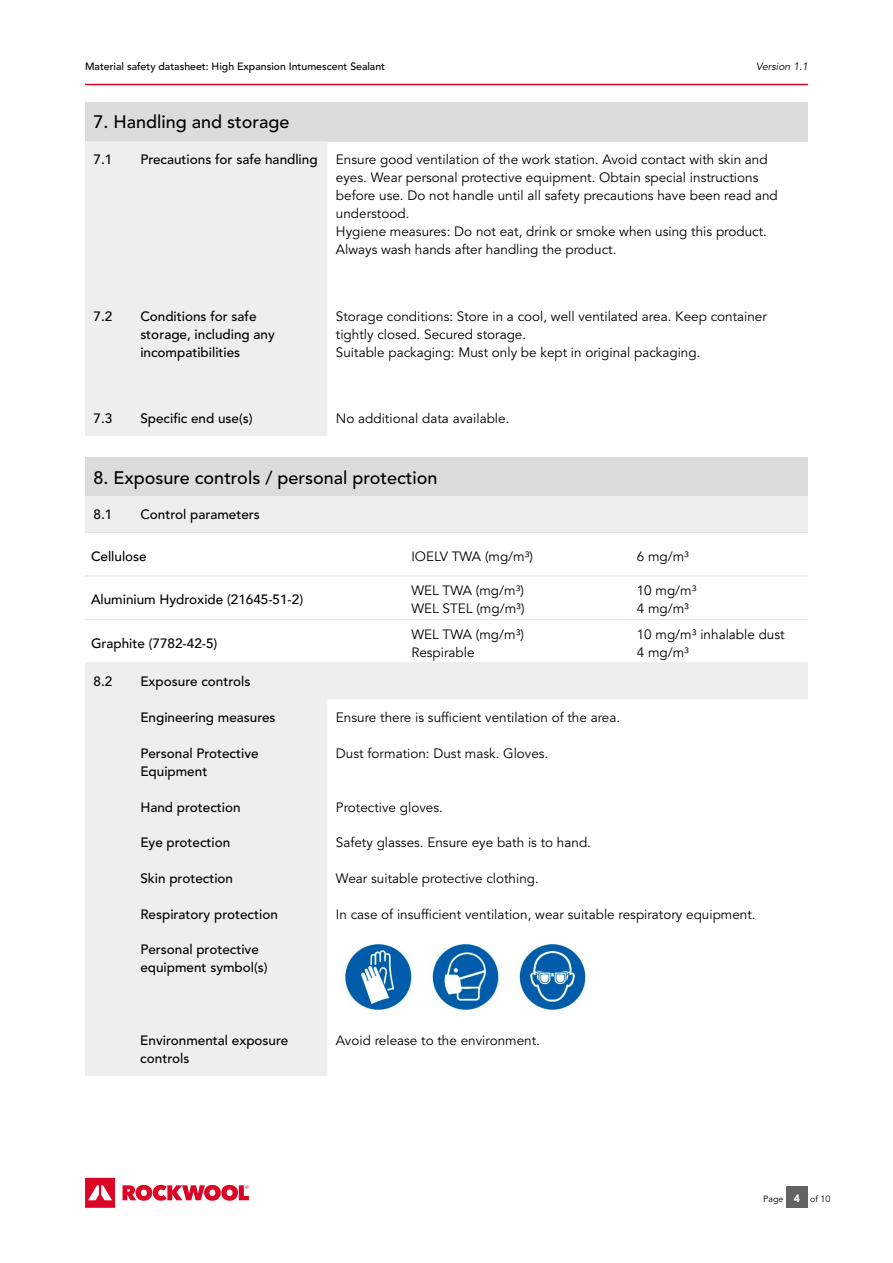
<style>
.page{position:relative;width:893px;height:1263px;background:#fff}
.page>*{position:absolute;margin:0;border:0;box-sizing:border-box;transform-origin:0 0}
.t1{font:500 18px "Avenir LT Std";color:#000}
.t2{font:13.5px/18px "Avenir LT Std";color:#000}
.t3{font:500 13.5px/18px "Avenir LT Std";color:#000}
.t4{font:13.5px/18px "Avenir";color:#000}
.t5{font:500 13.5px "Avenir";color:#000}
.t6{font:500 10.5px "Avenir LT Std";color:#000}
.t7{font:italic 10.5px "Avenir LT Std";color:#000}
.t8{font:9px "Avenir LT Std";color:#000}
.s1{font-family:"Avenir";font-weight:900;font-size:10.5px;color:#fff}
</style>
<div class="page">
<svg style="left:85px;top:1178px;width:30px;height:30px"></svg>
<svg style="left:122px;top:1185px;width:127px;height:16px"></svg>
<div style="left:786px;top:1186px;width:21px;height:22px;background:#646363"></div>
<hr style="left:85px;top:84px;width:723px;height:1px;background:#db0626">
<div style="left:85px;top:102px;width:723px;height:39px;background:#dddcdc"></div>
<div style="left:85px;top:141px;width:242px;height:295px;background:#eee"></div>
<svg style="left:85px;top:663px;width:723px;height:413px"></svg>
<img style="left:336px;top:944px;width:261px;height:65px">
<div style="left:85px;top:457px;width:723px;height:39px;background:#dddcdc"></div>
<div style="left:85px;top:496px;width:47px;height:36px;background:#eee"></div>
<div style="left:132px;top:496px;width:676px;height:36px;background:#eee"></div>
<hr style="left:85px;top:532px;width:320px;height:1px;background:#e3e3e3">
<hr style="left:405px;top:532px;width:226px;height:1px;background:#e3e3e3">
<hr style="left:631px;top:532px;width:177px;height:1px;background:#e3e3e3">
<hr style="left:85px;top:575px;width:320px;height:1px;background:#e3e3e3">
<hr style="left:405px;top:575px;width:226px;height:1px;background:#e3e3e3">
<hr style="left:631px;top:575px;width:177px;height:1px;background:#e3e3e3">
<hr style="left:85px;top:619px;width:320px;height:1px;background:#e3e3e3">
<hr style="left:405px;top:619px;width:226px;height:1px;background:#e3e3e3">
<hr style="left:631px;top:619px;width:177px;height:1px;background:#e3e3e3">
<hr style="left:85px;top:662px;width:320px;height:1px;background:#e3e3e3">
<hr style="left:405px;top:662px;width:226px;height:1px;background:#e3e3e3">
<hr style="left:631px;top:662px;width:177px;height:1px;background:#e3e3e3">
<p class="t6" style="left:85px;top:60px;width:302px">Material safety datasheet: High Expansion Intumescent Sealant</p>
<p class="t7" style="left:756px;top:60px;width:53px">Version 1.1</p>
<h1 class="t1" style="left:94px;top:112px;width:198px">7. Handling and storage</h1>
<p class="t3" style="left:94px;top:151px;width:20px">7.1</p>
<p class="t3" style="left:140px;top:151px;width:179px">Precautions for safe handling</p>
<p class="t2" style="left:336px;top:151px;width:443px">Ensure good ventilation of the work station. Avoid contact with skin and eyes. Wear personal protective equipment. Obtain special instructions before use. Do not handle until all safety precautions have been read and understood.<br>Hygiene measures: Do not eat, drink or smoke when using this product.<br>Always wash hands after handling the product.</p>
<p class="t3" style="left:94px;top:307px;width:20px">7.2</p>
<p class="t3" style="left:140px;top:307px;width:136px">Conditions for safe storage, including any incompatibilities</p>
<p class="t2" style="left:336px;top:307px;width:432px">Storage conditions: Store in a cool, well ventilated area. Keep container tightly closed. Secured storage.<br>Suitable packaging: Must only be kept in original packaging.</p>
<p class="t3" style="left:94px;top:410px;width:20px">7.3</p>
<p class="t3" style="left:140px;top:410px;width:114px">Specific end use(s)</p>
<p class="t2" style="left:336px;top:410px;width:175px">No additional data available.</p>
<h1 class="t1" style="left:94px;top:467px;width:345px">8. Exposure controls / personal protection</h1>
<p class="t3" style="left:94px;top:506px;width:20px">8.1</p>
<p class="t3" style="left:140px;top:506px;width:121px">Control parameters</p>
<p class="t5" style="left:91px;top:545px;width:57px">Cellulose</p>
<p class="t4" style="left:411px;top:547px;width:123px">IOELV TWA (mg/m³)</p>
<p class="t4" style="left:637px;top:547px;width:54px">6 mg/m³</p>
<p class="t5" style="left:91px;top:588px;width:214px">Aluminium Hydroxide (21645-51-2)</p>
<p class="t4" style="left:411px;top:582px;width:115px">WEL TWA (mg/m³)<br>WEL STEL (mg/m³)</p>
<p class="t4" style="left:637px;top:582px;width:61px">10 mg/m³<br>4 mg/m³</p>
<p class="t5" style="left:91px;top:631px;width:128px">Graphite (7782-42-5)</p>
<p class="t4" style="left:411px;top:625px;width:114px">WEL TWA (mg/m³)<br>Respirable</p>
<p class="t4" style="left:637px;top:625px;width:149px">10 mg/m³ inhalable dust<br>4 mg/m³</p>
<p class="t3" style="left:94px;top:673px;width:20px">8.2</p>
<p class="t3" style="left:140px;top:673px;width:112px">Exposure controls</p>
<p class="t3" style="left:140px;top:709px;width:137px">Engineering measures</p>
<p class="t2" style="left:336px;top:709px;width:286px">Ensure there is sufficient ventilation of the area.</p>
<p class="t3" style="left:140px;top:744px;width:120px">Personal Protective<br>Equipment</p>
<p class="t2" style="left:336px;top:744px;width:214px">Dust formation: Dust mask. Gloves.</p>
<p class="t3" style="left:140px;top:798px;width:102px">Hand protection</p>
<p class="t2" style="left:336px;top:798px;width:108px">Protective gloves.</p>
<p class="t3" style="left:140px;top:834px;width:92px">Eye protection</p>
<p class="t2" style="left:336px;top:834px;width:257px">Safety glasses. Ensure eye bath is to hand.</p>
<p class="t3" style="left:140px;top:870px;width:94px">Skin protection</p>
<p class="t2" style="left:336px;top:870px;width:204px">Wear suitable protective clothing.</p>
<p class="t3" style="left:140px;top:905px;width:139px">Respiratory protection</p>
<p class="t2" style="left:336px;top:905px;width:421px">In case of insufficient ventilation, wear suitable respiratory equipment.</p>
<p class="t3" style="left:140px;top:941px;width:129px">Personal protective equipment symbol(s)</p>
<p class="t3" style="left:140px;top:1032px;width:150px">Environmental exposure controls</p>
<p class="t2" style="left:336px;top:1032px;width:206px">Avoid release to the environment.</p>
<p class="t8" style="left:763px;top:1194px;width:38px">Page <span class="s1">4</span></p>
<p class="t8" style="left:810px;top:1194px;width:22px">of 10</p>
</div>
